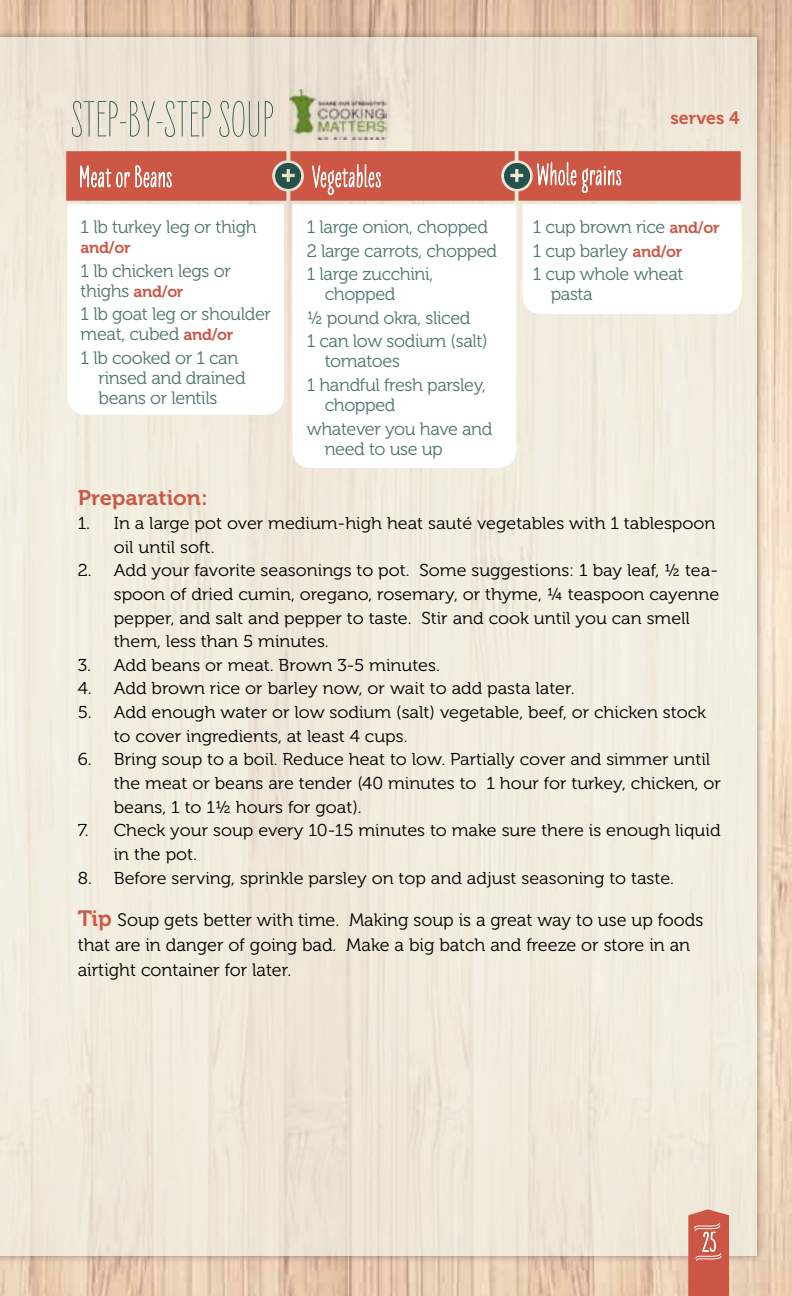
<style>
.page{position:relative;width:792px;height:1296px;background:#fff}
.page>*{position:absolute;margin:0;border:0;box-sizing:border-box;transform-origin:0 0}
.t1{font:51.8px "Liebe Erika";color:#25534b}
.t2{font:21px "Museo 700";color:#cc5745;scale:1.05 1}
.t3{font:18px/23.6px "Museo 300";letter-spacing:-.02em;color:#4f756e}
.t4{font:18px/24.8px "Museo 300";color:#000}
.t5{font:17.8px "Museo 700";letter-spacing:.005em;color:#cc5745}
.t6{font:17.2px/23.6px "Museo 300";color:#000;scale:1.05 1}
.t7{font:16px "Museo 700";color:#cc5745}
.s1{font-family:"Museo 700";font-size:16px;color:#cc5745}
.s2{font-family:"Museo 700";font-size:22px;color:#cc5745}
</style>
<div class="page">
<img style="left:0;top:0;width:792px;height:1296px">
<div style="left:0;top:30px;width:765px;height:1234px;background:#59453a;opacity:.75"></div>
<div style="left:0;top:37px;width:757px;height:1219px;background:#f1ebdd"></div>
<div style="left:67px;top:314px;width:217px;height:101px;background:#fff"></div>
<div style="left:292px;top:314px;width:224px;height:154px;background:#fff"></div>
<svg style="left:66px;top:151px;width:676px;height:163px;background:#eecec8"></svg>
<img style="left:289px;top:89px;width:97px;height:50px">
<svg style="left:688px;top:1209px;width:41px;height:87px;background:#cf6655"></svg>
<h1 class="t1" style="left:71px;top:90px;width:162px">Step-by-Step Soup</h1>
<p class="t3" style="left:81px;top:215px;width:178px">1 lb turkey leg or thigh</p>
<p class="t7" style="left:81px;top:239px;width:52px">and/or</p>
<p class="t3" style="left:81px;top:261px;width:152px;line-height:20px">1 lb chicken legs or thighs <span class="s1">and/or</span></p>
<p class="t3" style="left:81px;top:304px;width:192px;line-height:20px">1 lb goat leg or shoulder meat, cubed <span class="s1">and/or</span></p>
<p class="t3" style="left:99px;top:348px;width:149px;line-height:20px;text-indent:-18px">1 lb cooked or 1 can rinsed and drained beans or lentils</p>
<p class="t3" style="left:307px;top:215px;width:192px">1 large onion, chopped<br>2 large carrots, chopped<br>1 large zucchini,</p>
<p class="t3" style="left:307px;top:283px;width:183px;text-indent:18px">chopped<br>½ pound okra, sliced<br>1 can low sodium (salt)</p>
<p class="t3" style="left:307px;top:350px;width:181px;text-indent:18px">tomatoes<br>1 handful fresh parsley,</p>
<p class="t3" style="left:307px;top:393px;width:187px;text-indent:18px">chopped<br>whatever you have and</p>
<p class="t3" style="left:325px;top:437px;width:120px">need to use up</p>
<p class="t5" style="left:670px;top:108px;width:71px">serves 4</p>
<p class="t3" style="left:533px;top:215px;width:188px">1 cup brown rice <span class="s1">and/or<br></span>1 cup barley <span class="s1">and/or<br></span>1 cup whole wheat</p>
<p class="t3" style="left:551px;top:283px;width:43px">pasta</p>
<p class="t2" style="left:78px;top:486px;width:125px">Preparation:</p>
<p class="t6" style="left:114px;top:512px;width:575px;text-indent:-36px">1. In a large pot over medium-high heat sauté vegetables with 1 tablespoon oil until soft.</p>
<p class="t6" style="left:114px;top:559px;width:578px;text-indent:-36px">2. Add your favorite seasonings to pot. Some suggestions: 1 bay leaf, ½ tea&shy;spoon of dried cumin, oregano, rosemary, or thyme, ¼ teaspoon cayenne pepper, and salt and pepper to taste. Stir and cook until you can smell them, less than 5 minutes.</p>
<p class="t6" style="left:78px;top:653px;width:346px">3. Add beans or meat. Brown 3-5 minutes.</p>
<p class="t6" style="left:78px;top:677px;width:475px">4. Add brown rice or barley now, or wait to add pasta later.</p>
<p class="t6" style="left:114px;top:701px;width:566px;text-indent:-36px">5. Add enough water or low sodium (salt) vegetable, beef, or chicken stock to cover ingredients, at least 4 cups.</p>
<p class="t6" style="left:114px;top:748px;width:580px;text-indent:-36px">6. Bring soup to a boil. Reduce heat to low. Partially cover and simmer until the meat or beans are tender (40 minutes to 1 hour for turkey, chicken, or beans, 1 to 1½ hours for goat).</p>
<p class="t6" style="left:114px;top:819px;width:579px;text-indent:-36px">7. Check your soup every 10-15 minutes to make sure there is enough liquid in the pot.</p>
<p class="t6" style="left:78px;top:866px;width:569px">8. Before serving, sprinkle parsley on top and adjust seasoning to taste.</p>
<p class="t4" style="left:78px;top:908px;width:627px"><span class="s2">Tip</span> Soup gets better with time. Making soup is a great way to use up foods that are in danger of going bad. Make a big batch and freeze or store in an airtight container for later.</p>
</div>
